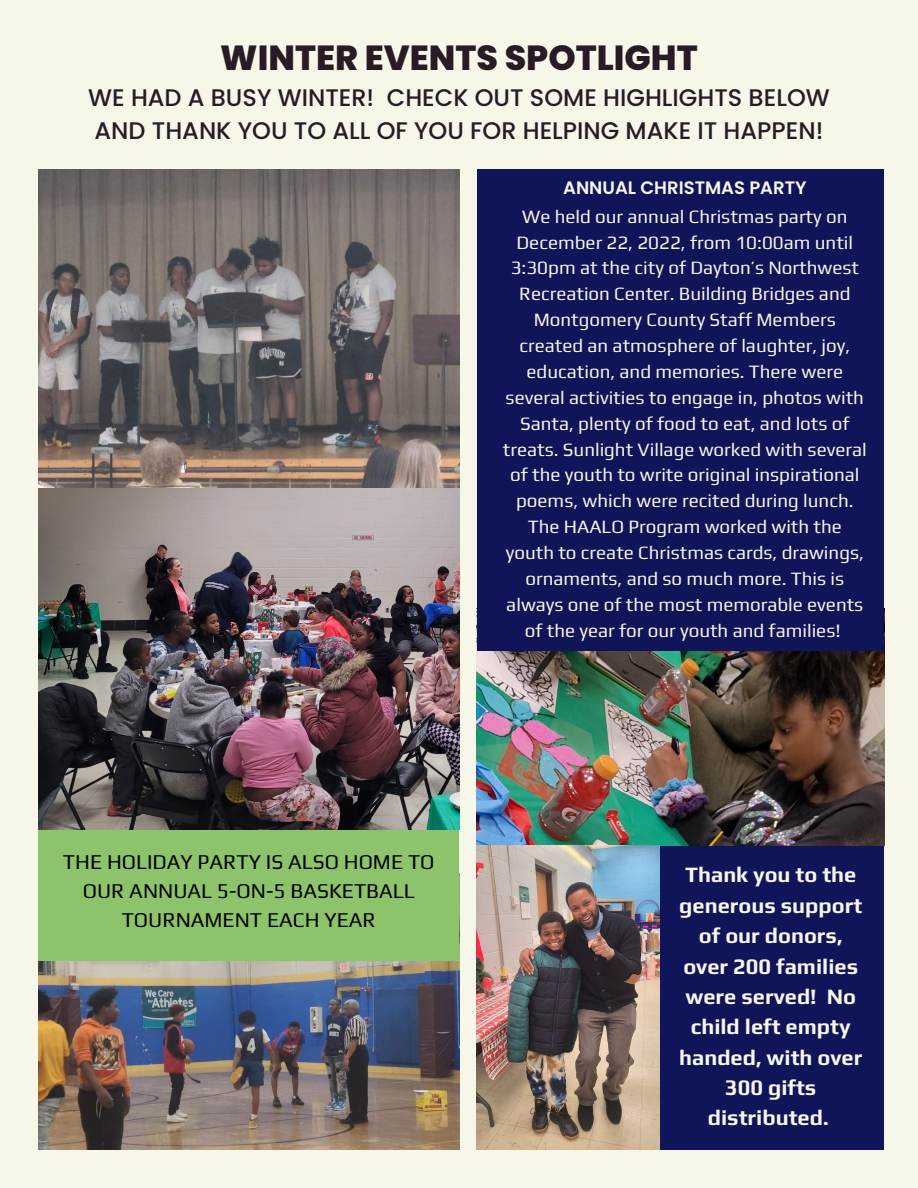
<style>
.page{position:relative;width:918px;height:1188px;background:#f6f6e9}
.page>*{position:absolute;margin:0;border:0;box-sizing:border-box;transform-origin:0 0}
.t1{font:800 34.8px "Poppins";color:#291b25}
.t2{font:500 24px/32.7px "Poppins";color:#291b25}
.t3{font:700 21.75px/30.3px "Play";color:#f6f6e9;text-align:center}
.t4{font:21px/29.2px "Play";color:#000;text-align:center}
.t5{font:18.75px/25.8px "Play";color:#f6f6e9;text-align:center}
.t6{font:600 18px "Poppins";color:#f6f6e9}
</style>
<div class="page">
<img style="left:39px;top:170px;width:420px;height:655px">
<div style="left:486px;top:846px;width:398px;height:304px;background:#101459"></div>
<img style="left:477px;top:609px;width:407px;height:236px">
<div style="left:477px;top:170px;width:406px;height:481px;background:#101459"></div>
<img style="left:39px;top:960px;width:420px;height:190px">
<div style="left:39px;top:825px;width:420px;height:135px;background:#8dc46b"></div>
<img style="left:477px;top:846px;width:182px;height:303px">
<p class="t1" style="left:220px;top:34px;width:479px">WINTER EVENTS SPOTLIGHT</p>
<p class="t2" style="left:88px;top:82px;width:743px">WE HAD A BUSY WINTER! CHECK OUT SOME HIGHLIGHTS BELOW<br>AND THANK YOU TO ALL OF YOU FOR HELPING MAKE IT HAPPEN!</p>
<p class="t6" style="left:563px;top:175px;width:245px">ANNUAL CHRISTMAS PARTY</p>
<p class="t5" style="left:503px;top:203px;width:365px">We held our annual Christmas party on December 22, 2022, from 10:00am until 3:30pm at the city of Dayton’s Northwest Recreation Center. Building Bridges and Montgomery County Staff Members created an atmosphere of laughter, joy, education, and memories. There were several activities to engage in, photos with Santa, plenty of food to eat, and lots of treats. Sunlight Village worked with several of the youth to write original inspirational poems, which were recited during lunch.<br>The HAALO Program worked with the youth to create Christmas cards, drawings, ornaments, and so much more. This is always one of the most memorable events of the year for our youth and families!</p>
<p class="t4" style="left:63px;top:846px;width:373px">THE HOLIDAY PARTY IS ALSO HOME TO<br>OUR ANNUAL 5-ON-5 BASKETBALL<br>TOURNAMENT EACH YEAR</p>
<p class="t3" style="left:679px;top:860px;width:185px">Thank you to the generous support of our donors, over 200 families were served! No child left empty handed, with over<br>300 gifts distributed.</p>
</div>
